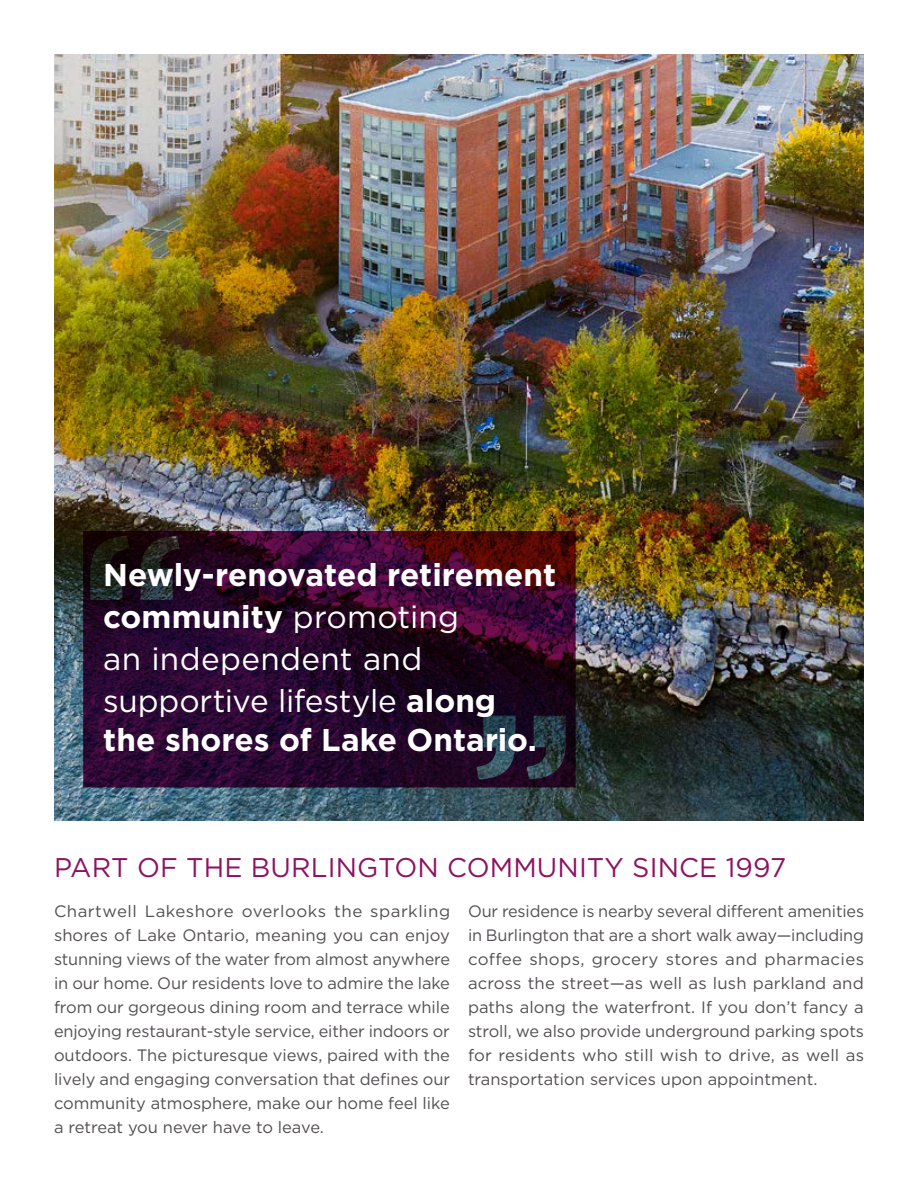
<style>
.page{position:relative;width:918px;height:1188px;background:#fff}
.page>*{position:absolute;margin:0;border:0;box-sizing:border-box;transform-origin:0 0}
.t1{font:31.5px/42px "Gotham HTF";color:#fff}
.t2{font:700 31.5px "Gotham HTF";color:#fff}
.t3{font:27px "Gotham HTF";letter-spacing:.005em;color:#8d1360}
.t4{font:16.5px/24px "Gotham HTF";color:#534f53;text-align:justify}
.s1{font-weight:700}
</style>
<div class="page">
<img style="left:54px;top:54px;width:810px;height:767px">
<svg style="left:83px;top:531px;width:493px;height:257px"></svg>
<p class="t1" style="left:103px;top:554px;width:455px"><span class="s1">Newly-renovated retirement community</span> promoting<br>an independent and supportive lifestyle <span class="s1">along</span></p>
<p class="t2" style="left:103px;top:722px;width:435px">the shores of Lake Ontario.</p>
<h1 class="t3" style="left:54px;top:853px;width:734px">PART OF THE BURLINGTON COMMUNITY SINCE 1997</h1>
<p class="t4" style="left:54px;top:899px;width:398px">Chartwell Lakeshore overlooks the sparkling shores of Lake Ontario, meaning you can enjoy stunning views of the water from almost anywhere in our home. Our residents love to admire the lake from our gorgeous dining room and terrace while enjoying restaurant-style service, either indoors or outdoors. The picturesque views, paired with the lively and engaging conversation that defines our community atmosphere, make our home feel like a retreat you never have to leave.</p>
<p class="t4" style="left:468px;top:899px;width:398px">Our residence is nearby several different amenities in Burlington that are a short walk away—including coffee shops, grocery stores and pharmacies across the street—as well as lush parkland and paths along the waterfront. If you don’t fancy a stroll, we also provide underground parking spots for residents who still wish to drive, as well as transportation services upon appointment.</p>
</div>
